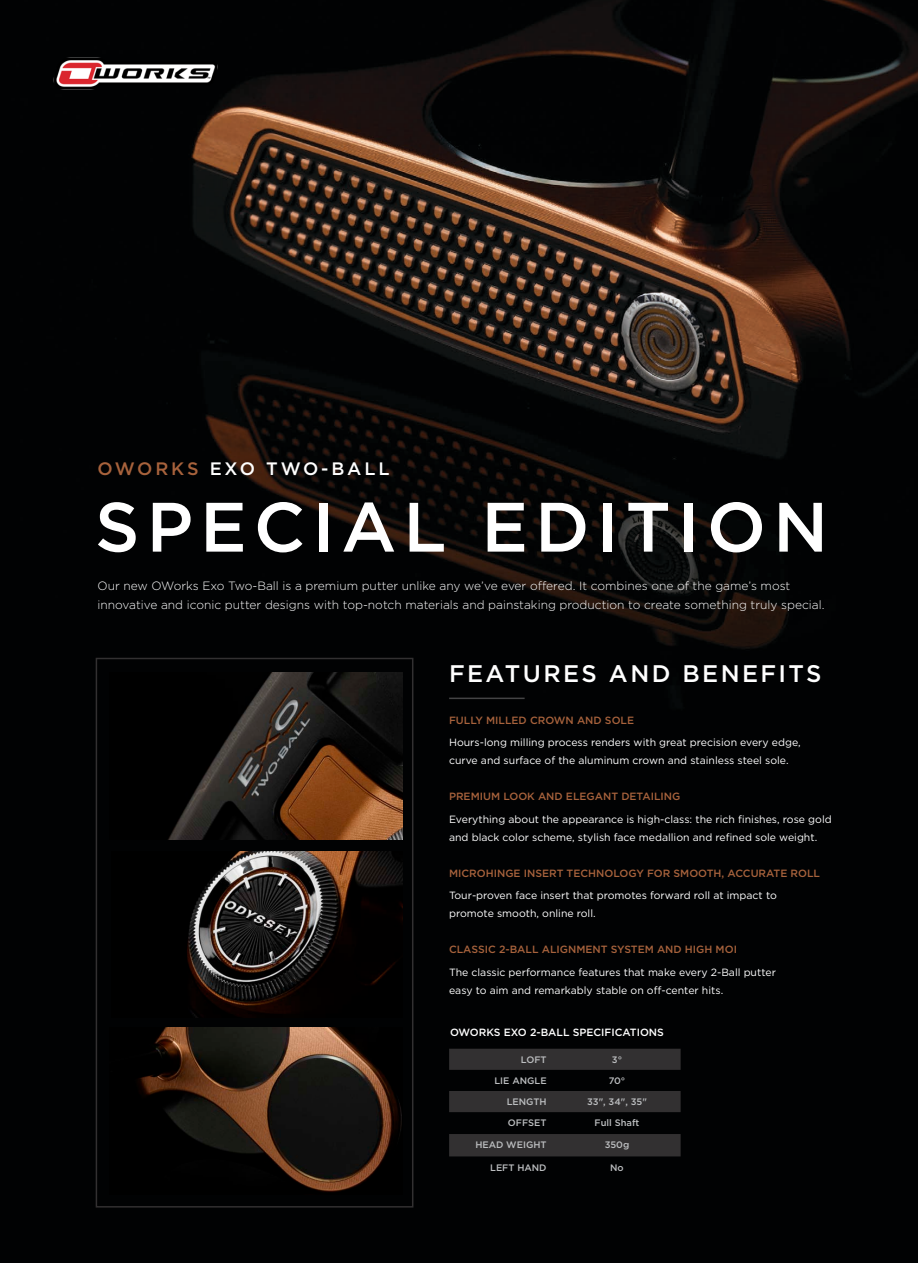
<style>
.page{position:relative;width:918px;height:1263px;background:#fff}
.page>*{position:absolute;margin:0;border:0;box-sizing:border-box;transform-origin:0 0}
.t1{font:500 69.75px "Gotham";letter-spacing:.1em;color:#fff}
.t2{font:500 24px "Gotham";letter-spacing:.1em;color:#fff}
.t3{font:500 18px "Gotham";letter-spacing:.16em;color:#fff}
.t4{font:300 12px/19.4px "Gotham";color:#fff}
.t5{font:10.5px/18px "Gotham";color:#fff}
.t6{font:500 10.5px "Gotham";color:#a7623c}
.t7{font:500 10.5px "Gotham";color:#fff}
.t8{font:500 9.45px "Gotham";color:#bcbec0}
.s1{color:#a7623c}
</style>
<div class="page">
<img style="left:0;top:0;width:918px;height:1263px">
<img style="left:111px;top:851px;width:292px;height:167px">
<div style="left:96px;top:658px;width:317px;height:549px;border:2px solid #323031"></div>
<img style="left:109px;top:673px;width:294px;height:166px">
<img style="left:109px;top:1027px;width:294px;height:167px">
<hr style="left:449px;top:698px;width:76px;height:1px;background:#444445">
<img style="left:40px;top:49px;width:191px;height:48px">
<svg style="left:449px;top:1049px;width:232px;height:107px;background:#1e1d1e"></svg>
<h3 class="t3" style="left:97px;top:457px;width:294px"><span class="s1">OWORKS</span> EXO TWO-BALL</h3>
<h1 class="t1" style="left:95px;top:481px;width:735px">SPECIAL EDITION</h1>
<p class="t4" style="left:98px;top:575px;width:729px">Our new OWorks Exo Two-Ball is a premium putter unlike any we’ve ever offered. It combines one of the game’s most innovative and iconic putter designs with top-notch materials and painstaking production to create something truly special.</p>
<h2 class="t2" style="left:449px;top:657px;width:374px">FEATURES AND BENEFITS</h2>
<p class="t6" style="left:449px;top:713px;width:187px">FULLY MILLED CROWN AND SOLE</p>
<p class="t5" style="left:449px;top:733px;width:353px">Hours-long milling process renders with great precision every edge, curve and surface of the aluminum crown and stainless steel sole.</p>
<p class="t6" style="left:449px;top:790px;width:233px">PREMIUM LOOK AND ELEGANT DETAILING</p>
<p class="t5" style="left:449px;top:810px;width:384px">Everything about the appearance is high-class: the rich finishes, rose gold and black color scheme, stylish face medallion and refined sole weight.</p>
<p class="t6" style="left:449px;top:866px;width:373px">MICROHINGE INSERT TECHNOLOGY FOR SMOOTH, ACCURATE ROLL</p>
<p class="t5" style="left:449px;top:886px;width:329px">Tour-proven face insert that promotes forward roll at impact to promote smooth, online roll.</p>
<p class="t6" style="left:449px;top:943px;width:289px">CLASSIC 2-BALL ALIGNMENT SYSTEM AND HIGH MOI</p>
<p class="t5" style="left:449px;top:963px;width:328px">The classic performance features that make every 2-Ball putter easy to aim and remarkably stable on off-center hits.</p>
<p class="t7" style="left:450px;top:1025px;width:215px">OWORKS EXO 2-BALL SPECIFICATIONS</p>
<p class="t8" style="left:521px;top:1053px;width:27px">LOFT</p>
<p class="t8" style="left:612px;top:1053px;width:12px">3°</p>
<p class="t8" style="left:494px;top:1075px;width:54px">LIE ANGLE</p>
<p class="t8" style="left:609px;top:1075px;width:18px">70°</p>
<p class="t8" style="left:507px;top:1096px;width:41px">LENGTH</p>
<p class="t8" style="left:587px;top:1096px;width:61px">33", 34", 35"</p>
<p class="t8" style="left:508px;top:1117px;width:40px">OFFSET</p>
<p class="t8" style="left:595px;top:1117px;width:46px">Full Shaft</p>
<p class="t8" style="left:475px;top:1139px;width:73px">HEAD WEIGHT</p>
<p class="t8" style="left:605px;top:1139px;width:26px">350g</p>
<p class="t8" style="left:490px;top:1161px;width:58px">LEFT HAND</p>
<p class="t8" style="left:610px;top:1161px;width:15px">No</p>
</div>
